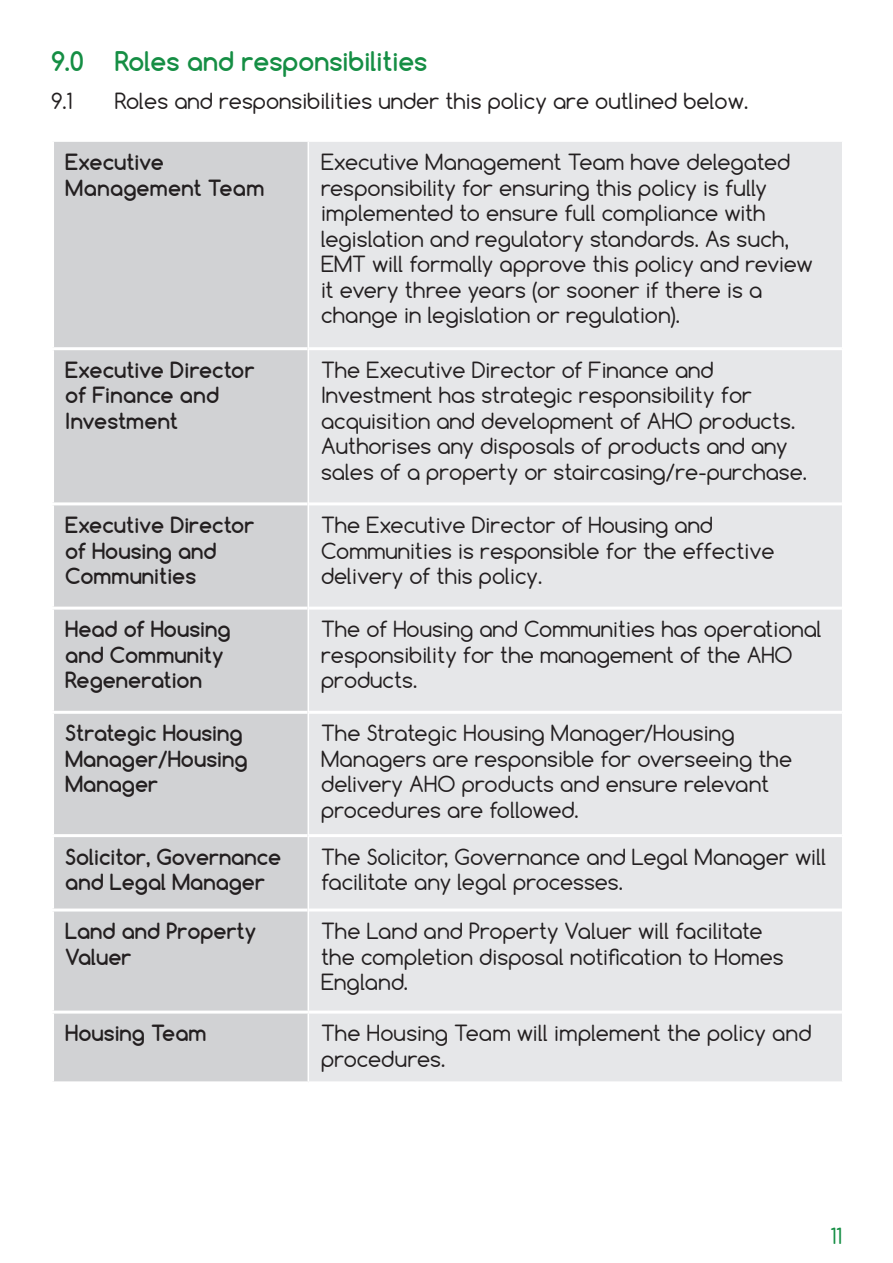
<style>
.page{position:relative;width:893px;height:1263px;background:#fff}
.page>*{position:absolute;margin:0;border:0;box-sizing:border-box;transform-origin:0 0}
.t1{font:700 25.5px "Comfortaa";color:#158e44}
.t2{font:21px/25.5px "Comfortaa";color:#231f20}
.t3{font:700 21px/25.5px "Comfortaa";color:#231f20}
.t4{font:21px "Comfortaa";color:#158e44}
</style>
<div class="page">
<div style="left:54px;top:142px;width:254px;height:939px;background:#d1d2d4"></div>
<div style="left:309px;top:142px;width:533px;height:939px;background:#e6e7e9"></div>
<hr style="left:51px;top:502px;width:257px;height:3px;background:#fff">
<hr style="left:309px;top:502px;width:533px;height:3px;background:#fff">
<hr style="left:51px;top:711px;width:257px;height:3px;background:#fff">
<hr style="left:309px;top:711px;width:533px;height:3px;background:#fff">
<hr style="left:51px;top:834px;width:257px;height:3px;background:#fff">
<hr style="left:309px;top:834px;width:533px;height:3px;background:#fff">
<hr style="left:51px;top:908px;width:257px;height:3px;background:#fff">
<hr style="left:309px;top:908px;width:533px;height:3px;background:#fff">
<hr style="left:51px;top:347px;width:257px;height:3px;background:#fff">
<hr style="left:309px;top:347px;width:533px;height:3px;background:#fff">
<hr style="left:51px;top:607px;width:257px;height:3px;background:#fff">
<hr style="left:309px;top:607px;width:533px;height:3px;background:#fff">
<hr style="left:51px;top:1010px;width:257px;height:3px;background:#fff">
<hr style="left:308px;top:1010px;width:534px;height:3px;background:#fff">
<p class="t1" style="left:51px;top:45px;width:378px">9.0 Roles and responsibilities</p>
<p class="t2" style="left:51px;top:88px;width:23px">9.1</p>
<p class="t2" style="left:115px;top:88px;width:635px">Roles and responsibilities under this policy are outlined below.</p>
<p class="t3" style="left:65px;top:149px;width:201px">Executive<br>Management Team</p>
<p class="t2" style="left:321px;top:149px;width:493px">Executive Management Team have delegated responsibility for ensuring this policy is fully implemented to ensure full compliance with legislation and regulatory standards. As such, EMT will formally approve this policy and review it every three years (or sooner if there is a change in legislation or regulation).</p>
<p class="t3" style="left:65px;top:357px;width:191px">Executive Director of Finance and<br>Investment</p>
<p class="t2" style="left:321px;top:357px;width:487px">The Executive Director of Finance and Investment has strategic responsibility for acquisition and development of AHO products.<br>Authorises any disposals of products and any sales of a property or staircasing/re-purchase.</p>
<p class="t3" style="left:65px;top:512px;width:190px">Executive Director of Housing and<br>Communities</p>
<p class="t2" style="left:321px;top:512px;width:455px">The Executive Director of Housing and<br>Communities is responsible for the effective delivery of this policy.</p>
<p class="t3" style="left:65px;top:616px;width:167px">Head of Housing and Community<br>Regeneration</p>
<p class="t2" style="left:321px;top:616px;width:502px">The of Housing and Communities has operational responsibility for the management of the AHO products.</p>
<p class="t3" style="left:65px;top:720px;width:184px">Strategic Housing<br>Manager/Housing<br>Manager</p>
<p class="t2" style="left:321px;top:720px;width:473px">The Strategic Housing Manager/Housing Managers are responsible for overseeing the delivery AHO products and ensure relevant procedures are followed.</p>
<p class="t3" style="left:65px;top:844px;width:218px">Solicitor, Governance and Legal Manager</p>
<p class="t2" style="left:321px;top:844px;width:507px">The Solicitor, Governance and Legal Manager will facilitate any legal processes.</p>
<p class="t3" style="left:65px;top:918px;width:193px">Land and Property<br>Valuer</p>
<p class="t2" style="left:321px;top:918px;width:464px">The Land and Property Valuer will facilitate the completion disposal notification to Homes<br>England.</p>
<p class="t3" style="left:65px;top:1020px;width:143px">Housing Team</p>
<p class="t2" style="left:321px;top:1020px;width:492px">The Housing Team will implement the policy and procedures.</p>
<p class="t4" style="left:830px;top:1222px;width:13px">11</p>
</div>
